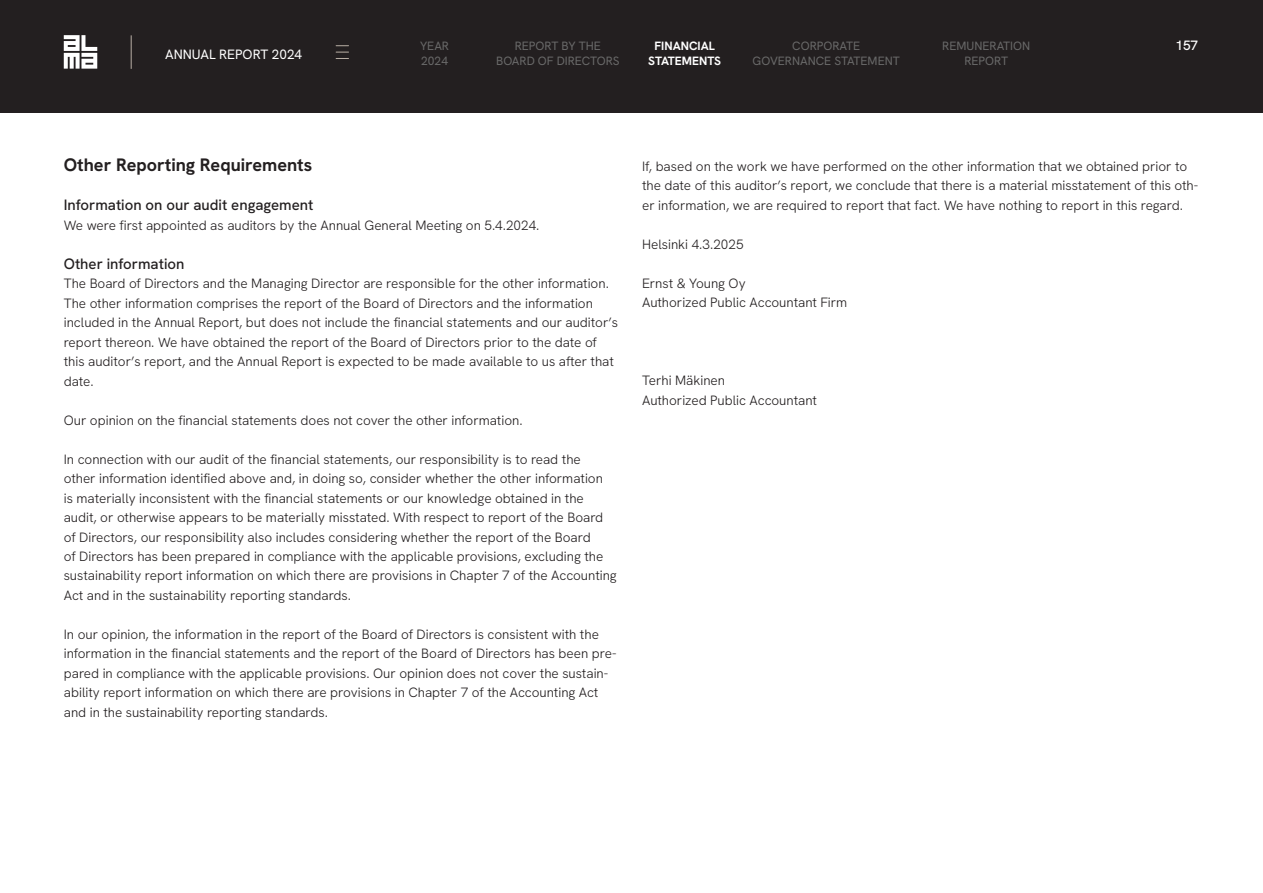
<style>
.page{position:relative;width:1263px;height:893px;background:#fff}
.page>*{position:absolute;margin:0;border:0;box-sizing:border-box;transform-origin:0 0}
.t1{font:700 18px "Hanken Grotesk";color:#231f20}
.t2{font:500 15px "Hanken Grotesk";color:#231f20}
.t3{font:300 13.5px/19.5px "Hanken Grotesk";color:#231f20}
.t4{font:13.5px "Hanken Grotesk";color:#fff}
.t5{font:500 13.5px "Hanken Grotesk";color:#fff}
.t6{font:12px/15px "Hanken Grotesk";color:#696969;text-align:center}
.t7{font:700 12px/15px "Hanken Grotesk";color:#fff;text-align:center}
</style>
<div class="page">
<div style="left:0;top:0;width:1263px;height:112px;background:#231f20"></div>
<svg style="left:64px;top:35px;width:33px;height:34px"></svg>
<hr style="left:131px;top:35px;width:1px;height:34px;background:#b9afa5">
<svg style="left:336px;top:45px;width:13px;height:1px"></svg>
<svg style="left:336px;top:52px;width:13px;height:7px"></svg>
<p class="t7" style="left:648px;top:38px;width:74px">FINANCIAL<br>STATEMENTS</p>
<p class="t4" style="left:165px;top:45px;width:139px">ANNUAL REPORT 2024</p>
<p class="t6" style="left:496px;top:38px;width:125px">REPORT BY THE<br>BOARD OF DIRECTORS</p>
<p class="t6" style="left:420px;top:38px;width:31px;text-align:left">YEAR<br>2024</p>
<p class="t6" style="left:753px;top:38px;width:149px">CORPORATE<br>GOVERNANCE STATEMENT</p>
<p class="t6" style="left:942px;top:38px;width:89px">REMUNERATION<br>REPORT</p>
<p class="t5" style="left:1175px;top:37px;width:24px">157</p>
<h1 class="t1" style="left:64px;top:153px;width:250px">Other Reporting Requirements</h1>
<p class="t2" style="left:64px;top:195px;width:251px">Information on our audit engagement</p>
<p class="t3" style="left:64px;top:215px;width:477px">We were first appointed as auditors by the Annual General Meeting on 5.4.2024.</p>
<p class="t2" style="left:64px;top:254px;width:122px">Other information</p>
<p class="t3" style="left:64px;top:273px;width:556px">The Board of Directors and the Managing Director are responsible for the other information.<br>The other information comprises the report of the Board of Directors and the information included in the Annual Report, but does not include the financial statements and our auditor’s report thereon. We have obtained the report of the Board of Directors prior to the date of this auditor’s report, and the Annual Report is expected to be made available to us after that date.</p>
<p class="t3" style="left:64px;top:410px;width:460px">Our opinion on the financial statements does not cover the other information.</p>
<p class="t3" style="left:64px;top:449px;width:554px">In connection with our audit of the financial statements, our responsibility is to read the<br>other information identified above and, in doing so, consider whether the other information<br>is materially inconsistent with the financial statements or our knowledge obtained in the audit, or otherwise appears to be materially misstated. With respect to report of the Board of Directors, our responsibility also includes considering whether the report of the Board<br>of Directors has been prepared in compliance with the applicable provisions, excluding the sustainability report information on which there are provisions in Chapter 7 of the Accounting Act and in the sustainability reporting standards.</p>
<p class="t3" style="left:64px;top:624px;width:554px">In our opinion, the information in the report of the Board of Directors is consistent with the information in the financial statements and the report of the Board of Directors has been pre&shy;pared in compliance with the applicable provisions. Our opinion does not cover the sustain&shy;ability report information on which there are provisions in Chapter 7 of the Accounting Act and in the sustainability reporting standards.</p>
<p class="t3" style="left:642px;top:156px;width:558px">If, based on the work we have performed on the other information that we obtained prior to the date of this auditor’s report, we conclude that there is a material misstatement of this oth&shy;er information, we are required to report that fact. We have nothing to report in this regard.</p>
<p class="t3" style="left:642px;top:234px;width:103px">Helsinki 4.3.2025</p>
<p class="t3" style="left:642px;top:273px;width:207px">Ernst &amp; Young Oy<br>Authorized Public Accountant Firm</p>
<p class="t3" style="left:642px;top:371px;width:176px">Terhi Mäkinen<br>Authorized Public Accountant</p>
</div>
